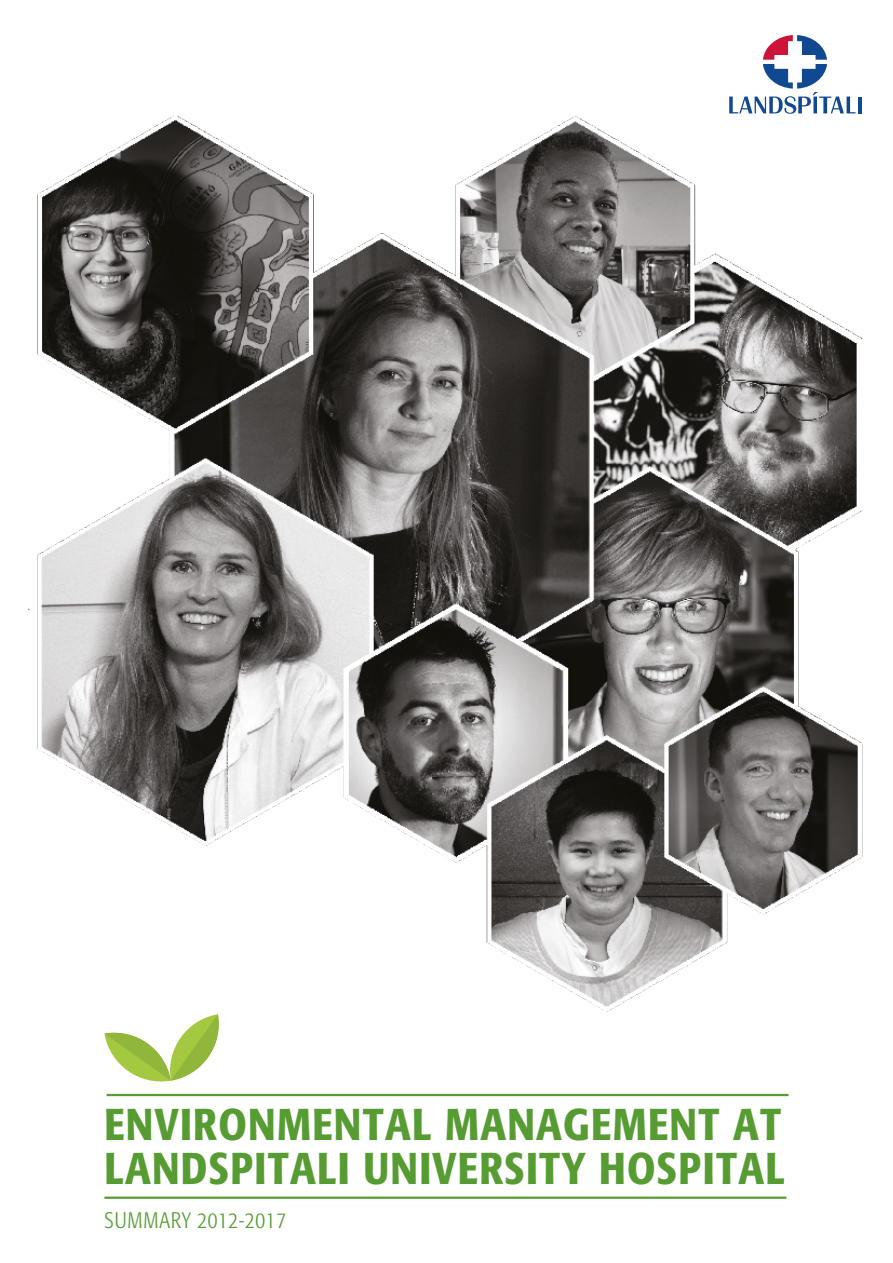
<style>
.page{position:relative;width:893px;height:1263px;background:#fff}
.page>*{position:absolute;margin:0;border:0;box-sizing:border-box;transform-origin:0 0}
.t1{font:500 condensed 44.1px/44px "Formata";letter-spacing:.03em;color:#569c33}
.t2{font:700 39.6px "Akzid Grtsk Next";letter-spacing:-.02em;color:#458733}
.t3{font:300 condensed 22.2px "Formata";letter-spacing:.03em;color:#569c33}
</style>
<div class="page">
<svg style="left:763px;top:35px;width:64px;height:39px"></svg>
<img style="left:29px;top:74px;width:834px;height:938px">
<hr style="left:107px;top:1094px;width:681px;height:2px;background:#569c33">
<hr style="left:104px;top:1196px;width:682px;height:3px;background:#569c33">
<svg style="left:104px;top:1014px;width:115px;height:68px"></svg>
<p class="t2" style="left:387px;top:1102px;width:355px">ÁRSSKÝRSLA 2016</p>
<p class="t1" style="left:104px;top:1103px;width:682px">ENVIRONMENTAL MANAGEMENT AT<br>LANDSPITALI UNIVERSITY HOSPITAL</p>
<p class="t3" style="left:104px;top:1207px;width:183px">SUMMARY 2012-2017</p>
</div>
